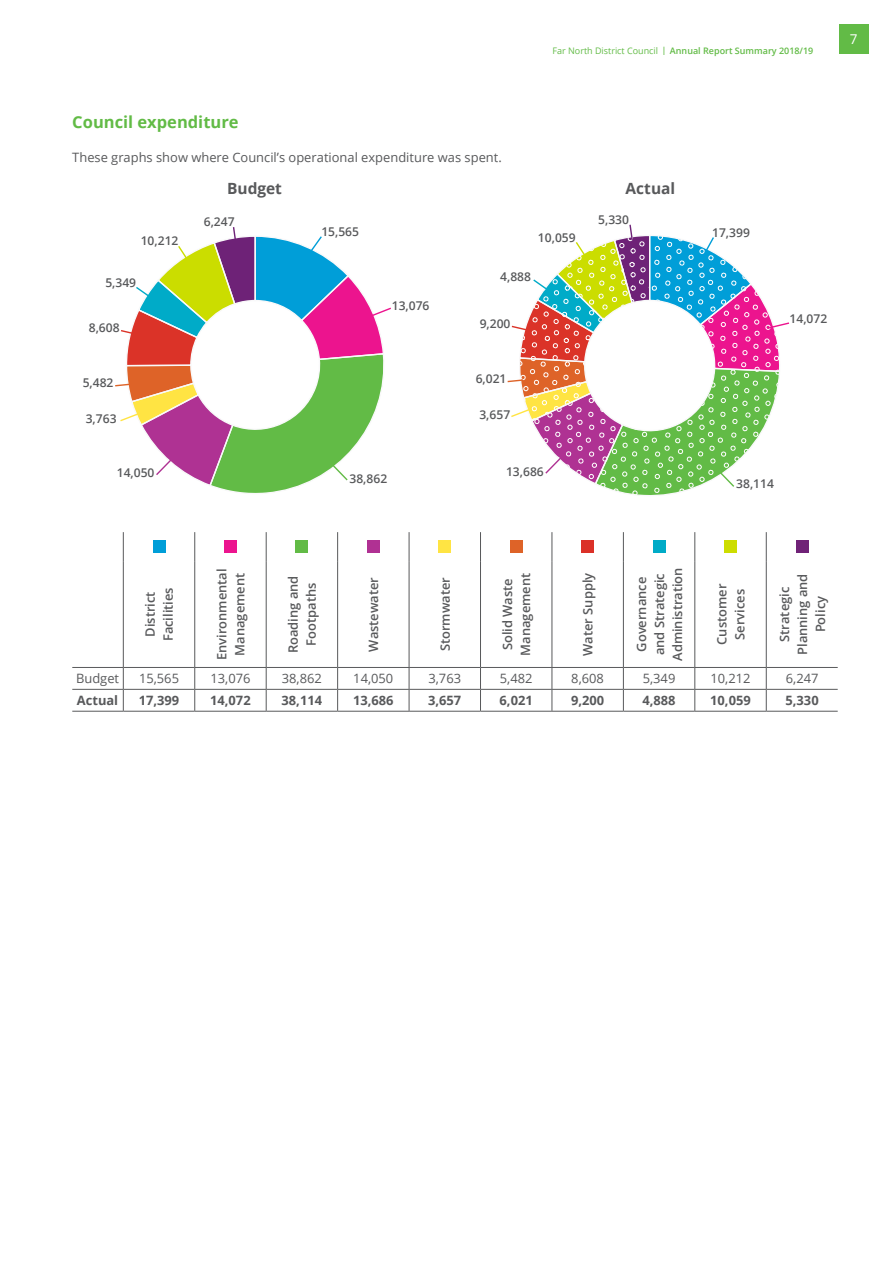
<style>
.page{position:relative;width:893px;height:1263px;background:#fff}
.page>*{position:absolute;margin:0;border:0;box-sizing:border-box;transform-origin:0 0}
.t1{font:700 16.5px "Open Sans";color:#62bb46}
.t2{font:700 15.45px "Open Sans";color:#58595b}
.t3{font:13.5px "Open Sans";color:#fff}
.t4{font:600 12.9px/18px "Open Sans";color:#58595b;text-align:center}
.t5{font:12.9px "Open Sans";color:#58595b}
.t6{font:700 12.9px "Open Sans";color:#58595b}
.t7{font:600 12.15px "Open Sans";color:#58595b}
.t8{font:600 9px "Open Sans";color:#62bb46}
.s1{font-weight:400}
.s2{font-weight:400;font-size:11.55px}
</style>
<div class="page">
<div style="left:839px;top:24px;width:29px;height:30px;background:#62bb46"></div>
<svg style="left:507px;top:224px;width:283px;height:271px"></svg>
<svg style="left:115px;top:227px;width:276px;height:266px"></svg>
<hr style="left:72px;top:689px;width:51px;height:1px;background:#58595b">
<hr style="left:123px;top:689px;width:72px;height:1px;background:#58595b">
<hr style="left:195px;top:689px;width:71px;height:1px;background:#58595b">
<hr style="left:266px;top:689px;width:72px;height:1px;background:#58595b">
<hr style="left:338px;top:689px;width:71px;height:1px;background:#58595b">
<hr style="left:409px;top:689px;width:71px;height:1px;background:#58595b">
<hr style="left:480px;top:689px;width:72px;height:1px;background:#58595b">
<hr style="left:552px;top:689px;width:71px;height:1px;background:#58595b">
<hr style="left:623px;top:689px;width:72px;height:1px;background:#58595b">
<hr style="left:695px;top:689px;width:71px;height:1px;background:#58595b">
<hr style="left:766px;top:689px;width:72px;height:1px;background:#58595b">
<hr style="left:72px;top:667px;width:51px;height:1px;background:#58595b">
<hr style="left:123px;top:667px;width:72px;height:1px;background:#58595b">
<hr style="left:195px;top:667px;width:71px;height:1px;background:#58595b">
<hr style="left:266px;top:667px;width:72px;height:1px;background:#58595b">
<hr style="left:338px;top:667px;width:71px;height:1px;background:#58595b">
<hr style="left:409px;top:667px;width:71px;height:1px;background:#58595b">
<hr style="left:480px;top:667px;width:72px;height:1px;background:#58595b">
<hr style="left:552px;top:667px;width:71px;height:1px;background:#58595b">
<hr style="left:623px;top:667px;width:72px;height:1px;background:#58595b">
<hr style="left:695px;top:667px;width:71px;height:1px;background:#58595b">
<hr style="left:766px;top:667px;width:72px;height:1px;background:#58595b">
<svg style="left:123px;top:532px;width:1px;height:29px"></svg>
<svg style="left:194px;top:532px;width:1px;height:29px"></svg>
<svg style="left:266px;top:532px;width:1px;height:29px"></svg>
<svg style="left:337px;top:532px;width:1px;height:29px"></svg>
<svg style="left:409px;top:532px;width:1px;height:29px"></svg>
<svg style="left:480px;top:532px;width:1px;height:29px"></svg>
<svg style="left:552px;top:532px;width:1px;height:29px"></svg>
<svg style="left:623px;top:532px;width:1px;height:29px"></svg>
<svg style="left:766px;top:532px;width:1px;height:29px"></svg>
<hr style="left:123px;top:561px;width:1px;height:106px;background:#58595b">
<hr style="left:194px;top:561px;width:1px;height:106px;background:#58595b">
<hr style="left:266px;top:561px;width:1px;height:106px;background:#58595b">
<hr style="left:337px;top:561px;width:1px;height:106px;background:#58595b">
<hr style="left:409px;top:561px;width:1px;height:106px;background:#58595b">
<hr style="left:480px;top:561px;width:1px;height:106px;background:#58595b">
<hr style="left:552px;top:561px;width:1px;height:106px;background:#58595b">
<hr style="left:623px;top:561px;width:1px;height:106px;background:#58595b">
<hr style="left:694px;top:561px;width:1px;height:106px;background:#58595b">
<hr style="left:766px;top:561px;width:1px;height:106px;background:#58595b">
<svg style="left:123px;top:668px;width:1px;height:43px"></svg>
<svg style="left:194px;top:668px;width:1px;height:43px"></svg>
<svg style="left:266px;top:668px;width:1px;height:43px"></svg>
<svg style="left:337px;top:668px;width:1px;height:43px"></svg>
<svg style="left:409px;top:668px;width:1px;height:43px"></svg>
<svg style="left:480px;top:668px;width:1px;height:43px"></svg>
<svg style="left:552px;top:668px;width:1px;height:43px"></svg>
<svg style="left:623px;top:668px;width:1px;height:43px"></svg>
<svg style="left:694px;top:668px;width:1px;height:43px"></svg>
<svg style="left:766px;top:668px;width:1px;height:43px"></svg>
<hr style="left:72px;top:711px;width:51px;height:1px;background:#58595b">
<hr style="left:123px;top:711px;width:72px;height:1px;background:#58595b">
<hr style="left:195px;top:711px;width:71px;height:1px;background:#58595b">
<hr style="left:266px;top:711px;width:72px;height:1px;background:#58595b">
<hr style="left:338px;top:711px;width:71px;height:1px;background:#58595b">
<hr style="left:409px;top:711px;width:71px;height:1px;background:#58595b">
<hr style="left:480px;top:711px;width:72px;height:1px;background:#58595b">
<hr style="left:552px;top:711px;width:71px;height:1px;background:#58595b">
<hr style="left:623px;top:711px;width:72px;height:1px;background:#58595b">
<hr style="left:695px;top:711px;width:71px;height:1px;background:#58595b">
<hr style="left:766px;top:711px;width:72px;height:1px;background:#58595b">
<svg style="left:694px;top:532px;width:1px;height:29px"></svg>
<div style="left:153px;top:540px;width:12px;height:13px;background:#009ed8"></div>
<div style="left:224px;top:540px;width:13px;height:13px;background:#ec148e"></div>
<div style="left:296px;top:540px;width:12px;height:13px;background:#62bb46"></div>
<div style="left:367px;top:540px;width:13px;height:13px;background:#b03193"></div>
<div style="left:438px;top:540px;width:13px;height:13px;background:#ffe443"></div>
<div style="left:510px;top:540px;width:13px;height:13px;background:#de6328"></div>
<div style="left:581px;top:540px;width:13px;height:13px;background:#db3128"></div>
<div style="left:653px;top:540px;width:12px;height:13px;background:#00abc7"></div>
<div style="left:724px;top:540px;width:13px;height:13px;background:#cddd00"></div>
<div style="left:796px;top:540px;width:12px;height:13px;background:#702277"></div>
<p class="t8" style="left:552px;top:44px;width:262px"><span class="s1">Far North District Council</span> <span class="s2">I</span> Annual Report Summary 2018/19</p>
<p class="t3" style="left:850px;top:30px;width:9px">7</p>
<p class="t1" style="left:72px;top:110px;width:168px">Council expenditure</p>
<p class="t5" style="left:72px;top:148px;width:431px">These graphs show where Council’s operational expenditure was spent.</p>
<p class="t2" style="left:227px;top:178px;width:56px">Budget</p>
<p class="t2" style="left:626px;top:178px;width:51px">Actual</p>
<p class="t7" style="left:141px;top:232px;width:39px">10,212</p>
<p class="t7" style="left:204px;top:213px;width:32px">6,247</p>
<p class="t7" style="left:321px;top:224px;width:39px">15,565</p>
<p class="t7" style="left:538px;top:229px;width:39px">10,059</p>
<p class="t7" style="left:598px;top:211px;width:32px">5,330</p>
<p class="t7" style="left:105px;top:275px;width:32px">5,349</p>
<p class="t7" style="left:500px;top:268px;width:32px">4,888</p>
<p class="t7" style="left:392px;top:297px;width:39px">13,076</p>
<p class="t7" style="left:89px;top:319px;width:32px">8,608</p>
<p class="t7" style="left:480px;top:315px;width:32px">9,200</p>
<p class="t7" style="left:83px;top:374px;width:32px">5,482</p>
<p class="t7" style="left:476px;top:370px;width:32px">6,021</p>
<p class="t7" style="left:86px;top:410px;width:32px">3,763</p>
<p class="t7" style="left:479px;top:406px;width:32px">3,657</p>
<p class="t7" style="left:117px;top:465px;width:39px">14,050</p>
<p class="t7" style="left:349px;top:470px;width:39px">38,862</p>
<p class="t7" style="left:506px;top:463px;width:39px">13,686</p>
<p class="t7" style="left:712px;top:224px;width:39px">17,399</p>
<p class="t7" style="left:789px;top:310px;width:39px">14,072</p>
<p class="t7" style="left:736px;top:475px;width:39px">38,114</p>
<p class="t4" style="left:141px;top:641px;width:55px;rotate:-90deg">District<br>Facilities</p>
<p class="t4" style="left:212px;top:660px;width:93px;rotate:-90deg">Environmental<br>Management</p>
<p class="t4" style="left:284px;top:653px;width:79px;rotate:-90deg">Roading and<br>Footpaths</p>
<p class="t4" style="left:364px;top:652px;width:76px;rotate:-90deg">Wastewater</p>
<p class="t4" style="left:436px;top:651px;width:76px;rotate:-90deg">Stormwater</p>
<p class="t4" style="left:498px;top:656px;width:84px;rotate:-90deg">Solid Waste<br>Management</p>
<p class="t4" style="left:579px;top:656px;width:84px;rotate:-90deg">Water Supply</p>
<p class="t4" style="left:632px;top:661px;width:95px;rotate:-90deg">Governance and Strategic<br>Administration</p>
<p class="t4" style="left:712px;top:645px;width:62px;rotate:-90deg">Customer<br>Services</p>
<p class="t4" style="left:775px;top:655px;width:83px;rotate:-90deg">Strategic<br>Planning and<br>Policy</p>
<p class="t5" style="left:76px;top:670px;width:45px">Budget</p>
<p class="t5" style="left:139px;top:670px;width:42px">15,565</p>
<p class="t5" style="left:210px;top:670px;width:42px">13,076</p>
<p class="t5" style="left:282px;top:670px;width:42px">38,862</p>
<p class="t5" style="left:353px;top:670px;width:42px">14,050</p>
<p class="t5" style="left:428px;top:670px;width:34px">3,763</p>
<p class="t5" style="left:500px;top:670px;width:34px">5,482</p>
<p class="t5" style="left:571px;top:670px;width:34px">8,608</p>
<p class="t5" style="left:643px;top:670px;width:34px">5,349</p>
<p class="t5" style="left:710px;top:670px;width:42px">10,212</p>
<p class="t5" style="left:786px;top:670px;width:34px">6,247</p>
<p class="t6" style="left:77px;top:691px;width:43px">Actual</p>
<p class="t6" style="left:139px;top:691px;width:42px">17,399</p>
<p class="t6" style="left:210px;top:691px;width:42px">14,072</p>
<p class="t6" style="left:282px;top:691px;width:42px">38,114</p>
<p class="t6" style="left:353px;top:691px;width:42px">13,686</p>
<p class="t6" style="left:428px;top:691px;width:35px">3,657</p>
<p class="t6" style="left:500px;top:691px;width:35px">6,021</p>
<p class="t6" style="left:571px;top:691px;width:35px">9,200</p>
<p class="t6" style="left:642px;top:691px;width:35px">4,888</p>
<p class="t6" style="left:710px;top:691px;width:42px">10,059</p>
<p class="t6" style="left:785px;top:691px;width:35px">5,330</p>
</div>
